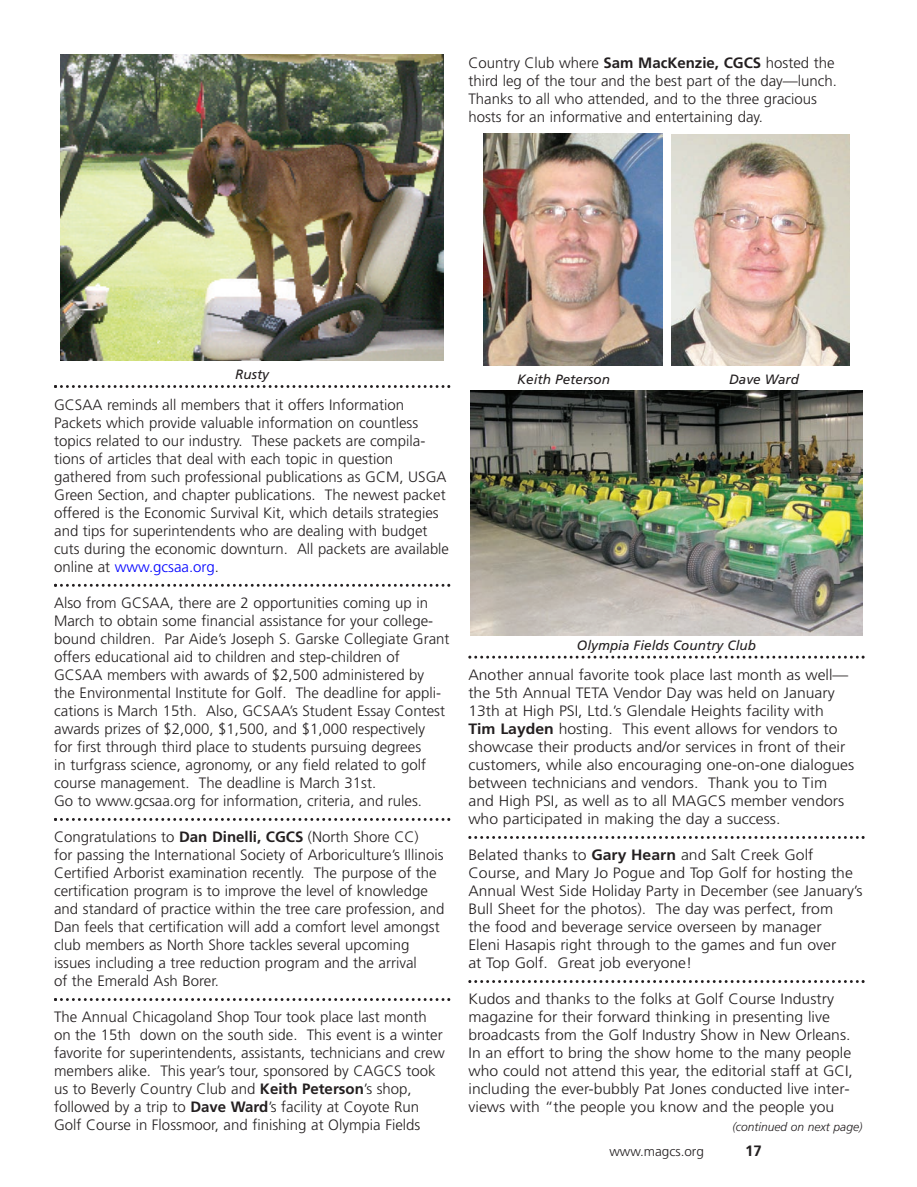
<style>
.page{position:relative;width:917px;height:1187px;background:#fff}
.page>*{position:absolute;margin:0;border:0;box-sizing:border-box;transform-origin:0 0}
.t1{font:300 15px/18px "Frutiger";color:#231f20}
.t2{font:300 15px/18px "Frutiger";color:#231f20;scale:1.05 1}
.t3{font:700 15px "Frutiger";color:#231f20}
.t4{font:italic 13.5px "Frutiger";color:#231f20}
.t5{font:300 13.5px "Frutiger";color:#231f20}
.t6{font:italic 300 12px "Frutiger";color:#231f20}
.s1{font-weight:700}
.s2{color:#00f}
</style>
<div class="page">
<img style="left:54px;top:54px;width:811px;height:947px">
<p class="t1" style="left:468px;top:54px;width:370px">Country Club where <span class="s1">Sam MacKenzie, CGCS</span> hosted the third leg of the tour and the best part of the day—lunch.<br>Thanks to all who attended, and to the three gracious hosts for an informative and entertaining day.</p>
<p class="t4" style="left:235px;top:369px;width:35px">Rusty</p>
<p class="t1" style="left:54px;top:396px;width:396px">GCSAA reminds all members that it offers Information Packets which provide valuable information on countless topics related to our industry. These packets are compila&shy;tions of articles that deal with each topic in question gathered from such professional publications as GCM, USGA Green Section, and chapter publications. The newest packet offered is the Economic Survival Kit, which details strategies and tips for superintendents who are dealing with budget cuts during the economic downturn. All packets are available online at <span class="s2">www.gcsaa.org</span>.</p>
<p class="t1" style="left:54px;top:594px;width:397px">Also from GCSAA, there are 2 opportunities coming up in March to obtain some financial assistance for your college&shy;bound children. Par Aide’s Joseph S. Garske Collegiate Grant offers educational aid to children and step-children of GCSAA members with awards of $2,500 administered by<br>the Environmental Institute for Golf. The deadline for appli&shy;cations is March 15th. Also, GCSAA’s Student Essay Contest awards prizes of $2,000, $1,500, and $1,000 respectively<br>for first through third place to students pursuing degrees<br>in turfgrass science, agronomy, or any field related to golf course management. The deadline is March 31st.<br>Go to www.gcsaa.org for information, criteria, and rules.</p>
<p class="t1" style="left:54px;top:828px;width:392px">Congratulations to <span class="s1">Dan Dinelli, CGCS</span> (North Shore CC)<br>for passing the International Society of Arboriculture’s Illinois Certified Arborist examination recently. The purpose of the certification program is to improve the level of knowledge and standard of practice within the tree care profession, and Dan feels that certification will add a comfort level amongst club members as North Shore tackles several upcoming issues including a tree reduction program and the arrival<br>of the Emerald Ash Borer.</p>
<p class="t1" style="left:54px;top:1008px;width:392px">The Annual Chicagoland Shop Tour took place last month on the 15th down on the south side. This event is a winter favorite for superintendents, assistants, technicians and crew members alike. This year’s tour, sponsored by CAGCS took us to Beverly Country Club and <span class="s1">Keith Peterson</span>’s shop, followed by a trip to <span class="s1">Dave Ward</span>’s facility at Coyote Run Golf Course in Flossmoor, and finishing at Olympia Fields</p>
<p class="t4" style="left:517px;top:374px;width:94px">Keith Peterson</p>
<p class="t4" style="left:729px;top:374px;width:71px">Dave Ward</p>
<p class="t4" style="left:577px;top:639px;width:180px">Olympia Fields Country Club</p>
<p class="t2" style="left:468px;top:666px;width:369px">Another annual favorite took place last month as well— the 5th Annual TETA Vendor Day was held on January 13th at High PSI, Ltd.’s Glendale Heights facility with <span class="s1">Tim Layden</span> hosting. This event allows for vendors to showcase their products and/or services in front of their customers, while also encouraging one-on-one dialogues between technicians and vendors. Thank you to Tim and High PSI, as well as to all MAGCS member vendors who participated in making the day a success.</p>
<p class="t2" style="left:468px;top:846px;width:377px">Belated thanks to <span class="s1">Gary Hearn</span> and Salt Creek Golf Course, and Mary Jo Pogue and Top Golf for hosting the Annual West Side Holiday Party in December (see January’s Bull Sheet for the photos). The day was perfect, from<br>the food and beverage service overseen by manager<br>Eleni Hasapis right through to the games and fun over<br>at Top Golf. Great job everyone!</p>
<p class="t2" style="left:468px;top:990px;width:367px">Kudos and thanks to the folks at Golf Course Industry magazine for their forward thinking in presenting live broadcasts from the Golf Industry Show in New Orleans.<br>In an effort to bring the show home to the many people who could not attend this year, the editorial staff at GCI, including the ever-bubbly Pat Jones conducted live inter&shy;views with “the people you know and the people you</p>
<p class="t5" style="left:609px;top:1146px;width:96px">www.magcs.org</p>
<p class="t3" style="left:745px;top:1144px;width:18px">17</p>
<p class="t6" style="left:732px;top:1121px;width:131px">(continued on next page)</p>
</div>
